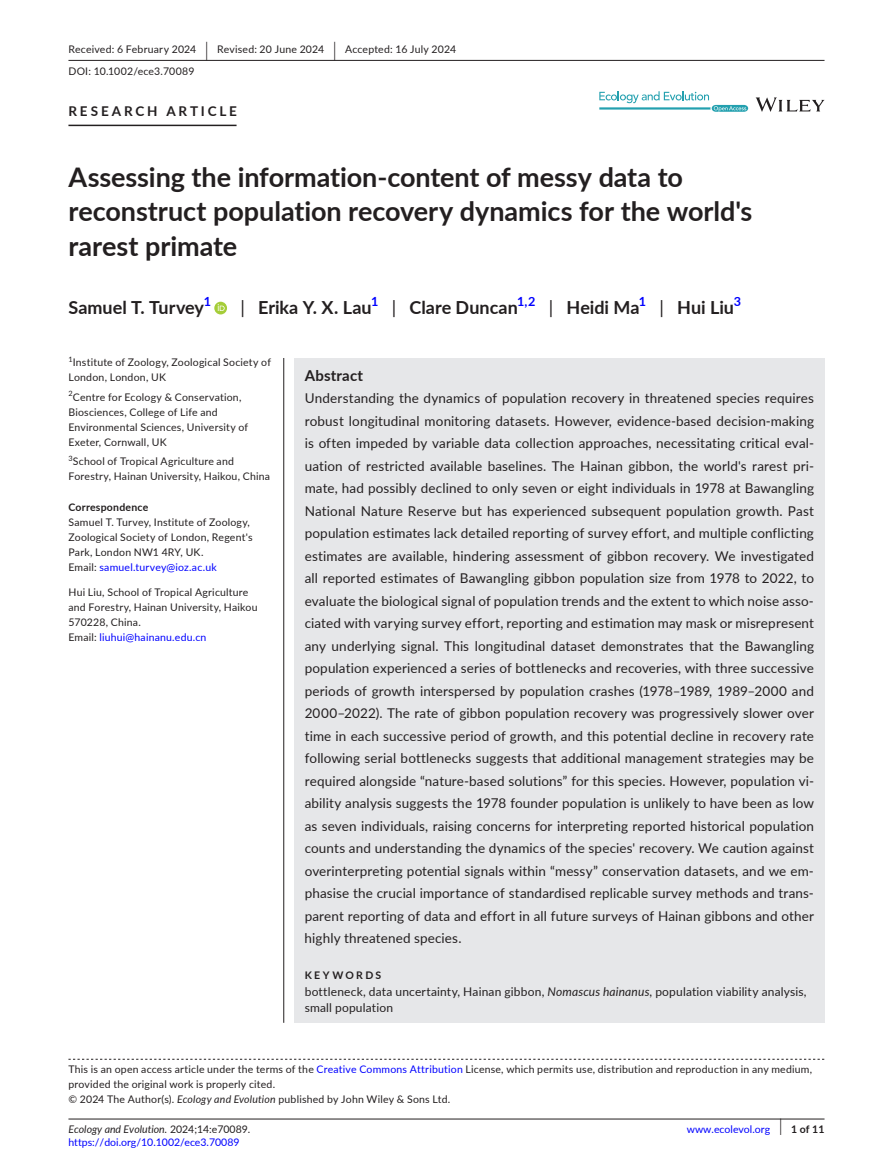
<style>
.page{position:relative;width:893px;height:1174px;background:#fff}
.page>*{position:absolute;margin:0;border:0;box-sizing:border-box;transform-origin:0 0}
.t1{font:700 27px/34.5px "Lato";color:#231f20}
.t2{font:700 18px "Lato";color:#231f20}
.t3{font:700 15px "Lato";letter-spacing:.015em;color:#231f20}
.t4{font:13.5px/22.5px "Lato";letter-spacing:.01em;color:#231f20;text-align:justify}
.t5{font:700 13.5px "Lato";letter-spacing:.21em;color:#231f20}
.t6{font:700 12.6px "Lato";color:#00f}
.t7{font:12px/16.5px "Lato";letter-spacing:.015em;color:#231f20}
.t8{font:10.5px/15px "Lato";letter-spacing:.02em;color:#231f20}
.t9{font:10.5px "Lato";color:#00f}
.t10{font:italic 10.5px "Lato";color:#231f20}
.t11{font:700 10.5px "Lato";letter-spacing:.02em;color:#231f20}
.t12{font:700 10.5px "Lato";letter-spacing:.22em;color:#231f20}
.t13{font:7.35px "Lato";color:#231f20}
.s1{font-size:19.65px}
.s2{font-weight:400}
.s3{color:#00f}
.s4{font-style:italic}
.s5{font-style:normal}
.s6{font-weight:400;font-size:17.4px}
</style>
<div class="page">
<hr style="left:68px;top:1118px;width:756px;height:1px;background:#231f20">
<svg style="left:756px;top:97px;width:68px;height:15px"></svg>
<svg style="left:599px;top:91px;width:149px;height:21px"></svg>
<hr style="left:68px;top:60px;width:756px;height:1px;background:#231f20">
<hr style="left:68px;top:125px;width:169px;height:1px;background:#231f20">
<svg style="left:214px;top:302px;width:13px;height:12px"></svg>
<svg style="left:218px;top:304px;width:7px;height:7px"></svg>
<svg style="left:68px;top:1058px;width:756px;height:1px"></svg>
<div style="left:294px;top:358px;width:530px;height:664px;background:#e6e7e9"></div>
<hr style="left:283px;top:358px;width:1px;height:664px;background:#231f20">
<p class="t8" style="left:68px;top:38px;width:389px;line-height:21.8px">Received: 6 February 2024 <span class="s1">|</span> Revised: 20 June 2024 <span class="s1">|</span> Accepted: 16 July 2024<br>DOI: 10.1002/ece3.70089</p>
<p class="t5" style="left:68px;top:101px;width:170px">RESEARCH ARTICLE</p>
<h1 class="t1" style="left:68px;top:159px;width:685px">Assessing the information-content of messy data to reconstruct population recovery dynamics for the world's rarest primate</h1>
<h2 class="t2" style="left:68px;top:295px;width:137px">Samuel T. Turvey</h2>
<p class="t6" style="left:204px;top:292px;width:9px">1</p>
<h2 class="t2" style="left:241px;top:295px;width:133px"><span class="s2">|</span> Erika Y. X. Lau</h2>
<p class="t6" style="left:371px;top:292px;width:9px">1</p>
<h2 class="t2" style="left:392px;top:295px;width:128px"><span class="s2">|</span> Clare Duncan</h2>
<p class="t6" style="left:517px;top:292px;width:20px">1,2</p>
<h2 class="t2" style="left:549px;top:295px;width:92px"><span class="s2">|</span> Heidi Ma</h2>
<p class="t6" style="left:639px;top:292px;width:9px">1</p>
<h2 class="t2" style="left:660px;top:295px;width:76px"><span class="s2">|</span> Hui Liu</h2>
<p class="t6" style="left:734px;top:292px;width:9px">3</p>
<p class="t13" style="left:68px;top:354px;width:6px">1</p>
<p class="t8" style="left:68px;top:355px;width:204px;text-indent:4px">Institute of Zoology, Zoological Society of<br>London, London, UK</p>
<p class="t13" style="left:68px;top:388px;width:6px">2</p>
<p class="t8" style="left:68px;top:389px;width:181px;text-indent:4px">Centre for Ecology &amp; Conservation,<br>Biosciences, College of Life and<br>Environmental Sciences, University of<br>Exeter, Cornwall, UK</p>
<p class="t8" style="left:68px;top:454px;width:203px"><sup>3</sup>School of Tropical Agriculture and<br>Forestry, Hainan University, Haikou, China</p>
<p class="t11" style="left:68px;top:499px;width:81px">Correspondence</p>
<p class="t8" style="left:68px;top:514px;width:186px">Samuel T. Turvey, Institute of Zoology, Zoological Society of London, Regent's Park, London NW1 4RY, UK.<br>Email: <span class="s3">samuel.turvey@ioz.ac.uk</span></p>
<p class="t8" style="left:68px;top:584px;width:191px">Hui Liu, School of Tropical Agriculture and Forestry, Hainan University, Haikou<br>570228, China.<br>Email: <span class="s3">liuhui@hainanu.edu.cn</span></p>
<p class="t3" style="left:305px;top:364px;width:60px">Abstract</p>
<p class="t4" style="left:305px;top:386px;width:511px">Understanding the dynamics of population recovery in threatened species requires robust longitudinal monitoring datasets. However, evidence-based decision-making is often impeded by variable data collection approaches, necessitating critical eval&shy;uation of restricted available baselines. The Hainan gibbon, the world's rarest pri&shy;mate, had possibly declined to only seven or eight individuals in 1978 at Bawangling National Nature Reserve but has experienced subsequent population growth. Past population estimates lack detailed reporting of survey effort, and multiple conflicting estimates are available, hindering assessment of gibbon recovery. We investigated all reported estimates of Bawangling gibbon population size from 1978 to 2022, to evaluate the biological signal of population trends and the extent to which noise asso&shy;ciated with varying survey effort, reporting and estimation may mask or misrepresent any underlying signal. This longitudinal dataset demonstrates that the Bawangling population experienced a series of bottlenecks and recoveries, with three successive periods of growth interspersed by population crashes (1978–1989, 1989–2000 and 2000–2022). The rate of gibbon population recovery was progressively slower over time in each successive period of growth, and this potential decline in recovery rate following serial bottlenecks suggests that additional management strategies may be required alongside “nature-based solutions” for this species. However, population vi&shy;ability analysis suggests the 1978 founder population is unlikely to have been as low as seven individuals, raising concerns for interpreting reported historical population counts and understanding the dynamics of the species' recovery. We caution against overinterpreting potential signals within “messy” conservation datasets, and we em&shy;phasise the crucial importance of standardised replicable survey methods and trans&shy;parent reporting of data and effort in all future surveys of Hainan gibbons and other highly threatened species.</p>
<p class="t12" style="left:305px;top:967px;width:78px">KEYWORDS</p>
<p class="t7" style="left:305px;top:982px;width:503px">bottleneck, data uncertainty, Hainan gibbon, <span class="s4">Nomascus hainanus</span>, population viability analysis, small population</p>
<p class="t8" style="left:68px;top:1061px;width:745px">This is an open access article under the terms of the <span class="s3">Creative Commons Attribution</span> License, which permits use, distribution and reproduction in any medium, provided the original work is properly cited.<br>© 2024 The Author(s). <span class="s4">Ecology and Evolution</span> published by John Wiley &amp; Sons Ltd.</p>
<p class="t10" style="left:68px;top:1121px;width:183px">Ecology and Evolution. <span class="s5">2024;14:e70089.</span></p>
<p class="t11" style="left:779px;top:1121px;width:46px"><span class="s6">|</span> 1 of 11</p>
<p class="t9" style="left:68px;top:1135px;width:173px">https://doi.org/10.1002/ece3.70089</p>
<p class="t9" style="left:687px;top:1121px;width:85px">www.ecolevol.org</p>
</div>
